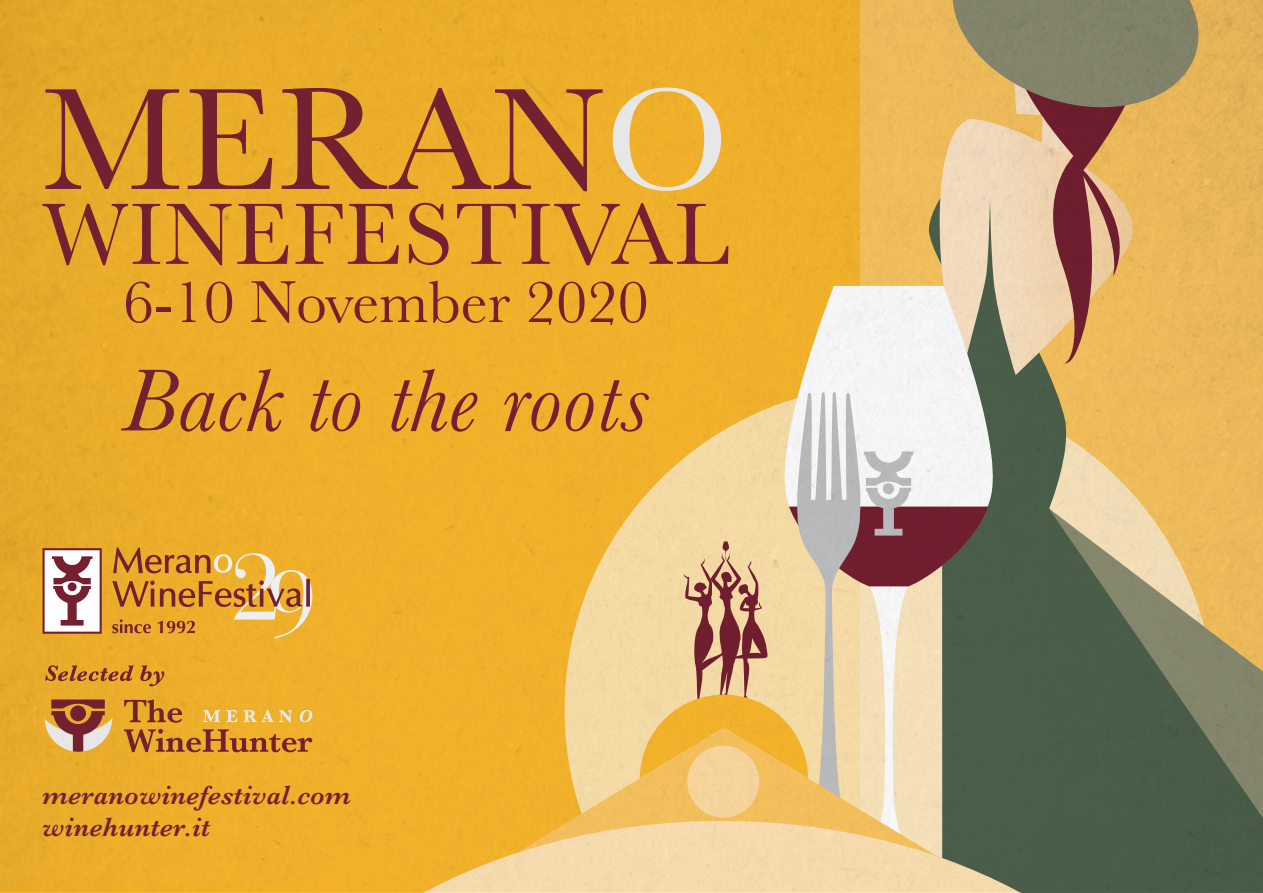
<style>
.page{position:relative;width:1263px;height:893px;background:#fff}
.page>*{position:absolute;margin:0;border:0;box-sizing:border-box;transform-origin:0 0}
.t1{font:150.45px "Baskerville";letter-spacing:.005em;color:#752031}
.t2{font:italic 91.5px "Baskerville";letter-spacing:.01em;color:#752031}
.t3{font:90.6px "Baskerville";letter-spacing:.02em;color:#752031}
.t4{font:61.5px "Baskerville";color:#752031}
.t5{font:italic 600 27.15px/31.8px "Baskerville";letter-spacing:.01em;color:#752031}
.s1{color:#e7e7e8}
</style>
<div class="page">
<img style="left:0;top:0;width:1263px;height:892px">
<svg style="left:112px;top:547px;width:200px;height:91px;background:#da9d3b"></svg>
<svg style="left:43px;top:548px;width:59px;height:86px"></svg>
<div style="left:68px;top:582px;width:9px;height:9px;background:#752031;border-radius:50%"></div>
<svg style="left:45px;top:665px;width:119px;height:21px;background:#cc882b"></svg>
<svg style="left:124px;top:729px;width:188px;height:23px;background:#c47e2c"></svg>
<svg style="left:124px;top:699px;width:58px;height:24px"></svg>
<svg style="left:45px;top:699px;width:67px;height:53px;background:#b9815a"></svg>
<svg style="left:203px;top:710px;width:109px;height:12px"></svg>
<h1 class="t1" style="left:43px;top:44px;width:688px">MERAN<span class="s1">O</span></h1>
<h3 class="t3" style="left:43px;top:177px;width:688px">WINEFESTIVAL</h3>
<h3 class="t4" style="left:123px;top:263px;width:527px">6-10 November 2020</h3>
<h2 class="t2" style="left:123px;top:340px;width:527px">Back to the roots</h2>
<p class="t5" style="left:43px;top:779px;width:310px">meranowinefestival.com winehunter.it</p>
</div>
